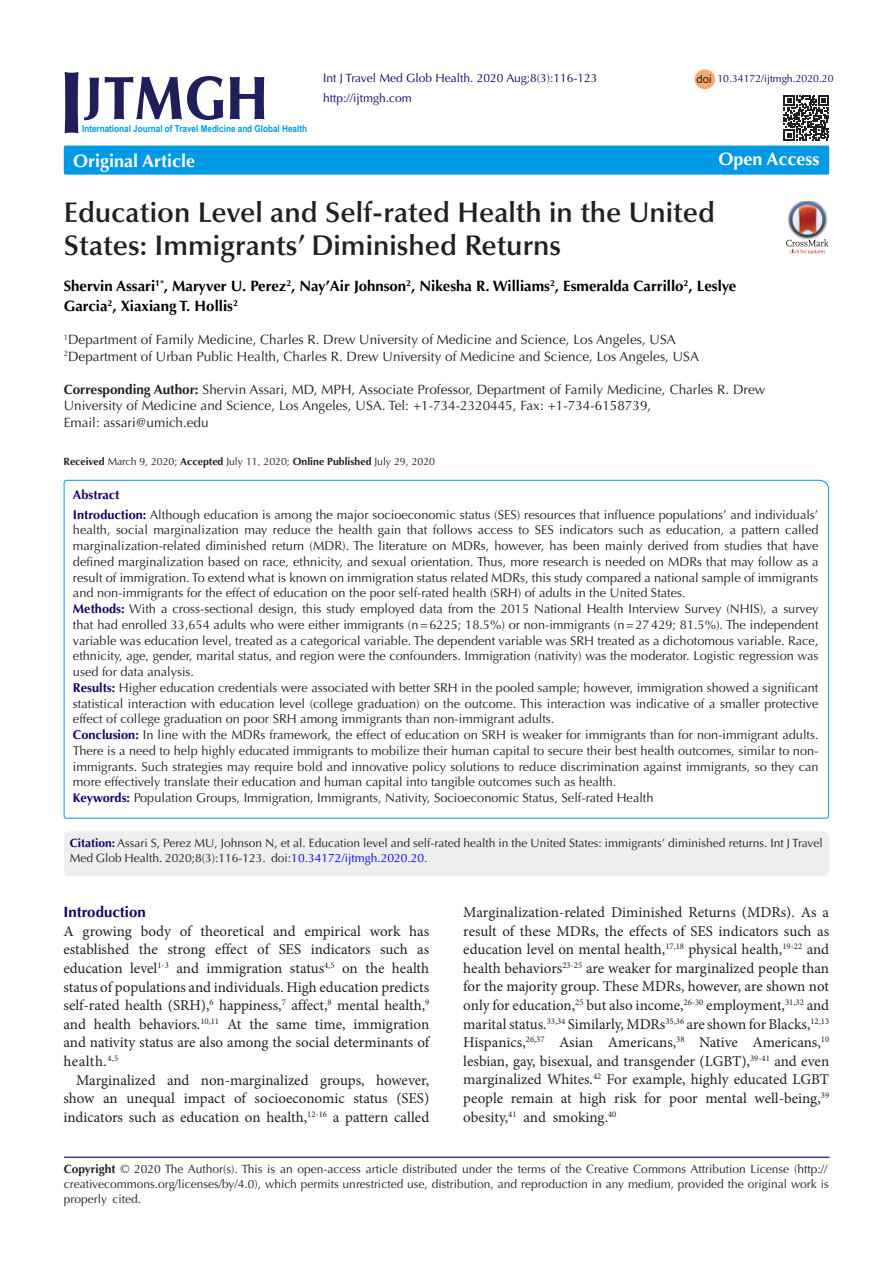
<style>
.page{position:relative;width:893px;height:1263px;background:#fff}
.page>*{position:absolute;margin:0;border:0;box-sizing:border-box;transform-origin:0 0}
.t1{font:900 85.65px "Optima LT Std";color:#201f5b;scale:.66 1}
.t2{font:900 61.2px "Optima LT Std";color:#201f5b;scale:.88 1}
.t3{font:900 50.55px "Optima LT Std";color:#201f5b}
.t4{font:600 28.5px/33px "Optima LT Std";color:#231f20}
.t5{font:700 18px "Optima LT Std";color:#fff}
.t6{font:15px/18.6px "Minion Pro";color:#231f20;text-align:justify}
.t7{font:700 15px/19.5px "Optima LT Std";color:#000}
.t8{font:700 15px "Optima LT Std";color:#190066}
.t9{font:13.5px/16.5px "Optima LT Std";color:#231f20}
.Default{font:12.75px/15.8px "Optima LT Std";color:#231f20;text-align:justify}
.Default-2{font:700 12.75px "Optima LT Std";color:#190066}
.t10{font:12px/15px "Optima LT Std";color:#231f20;text-align:justify}
.t11{font:12px "Optima LT Std";color:#190066}
.t12{font:11.25px "Arial";color:#231f20}
.t13{font:10.5px "Optima LT Std";color:#231f20}
.t14{font:10.5px "Optima LT Std";color:#190066}
.t15{font:700 9.6px "Arial";color:#0099e5;scale:.85 1}
.s1{font-weight:700}
.s2{font-weight:700;color:#190066}
.s3{color:#00f}
</style>
<div class="page">
<hr style="left:64px;top:1157px;width:765px;height:1px;background:#190066">
<div style="left:695px;top:69px;width:20px;height:20px;background:#f9a86f;border-radius:50%"></div>
<div style="left:64px;top:146px;width:765px;height:29px;background:#0099e5;border-radius:2px"></div>
<svg style="left:783px;top:95px;width:46px;height:46px"></svg>
<div style="left:65px;top:832px;width:763px;height:43px;background:#eee;border-radius:4px"></div>
<div style="left:64px;top:831px;width:765px;height:45px;border:2px solid #eee;border-radius:4px"></div>
<svg style="left:63px;top:479px;width:766px;height:340px"></svg>
<img style="left:798px;top:201px;width:18px;height:1px">
<svg style="left:786px;top:202px;width:43px;height:52px"></svg>
<p class="t1" style="left:61px;top:51px;width:35px">I</p>
<p class="t11" style="left:323px;top:71px;width:276px">Int J Travel Med Glob Health. 2020 Aug;8(3):116-123</p>
<p class="t12" style="left:697px;top:71px;width:17px">doi</p>
<p class="t14" style="left:717px;top:73px;width:118px">10.34172/ijtmgh.2020.20</p>
<p class="t2" style="left:104px;top:63px;width:188px">TMGH</p>
<p class="t3" style="left:86px;top:66px;width:18px">J</p>
<p class="t5" style="left:73px;top:150px;width:124px">Original Article</p>
<p class="t5" style="left:719px;top:149px;width:103px">Open Access</p>
<p class="t4" style="left:64px;top:196px;width:653px">Education Level and Self-rated Health in the United<br>States: Immigrants’ Diminished Returns</p>
<p class="t7" style="left:64px;top:277px;width:674px">Shervin Assari<sup>1*</sup>, Maryver U. Perez<sup>2</sup>, Nay’Air Johnson<sup>2</sup>, Nikesha R. Williams<sup>2</sup>, Esmeralda Carrillo<sup>2</sup>, Leslye<br>Garcia<sup>2</sup>, Xiaxiang T. Hollis<sup>2</sup></p>
<p class="t9" style="left:64px;top:332px;width:613px"><sup>1</sup>Department of Family Medicine, Charles R. Drew University of Medicine and Science, Los Angeles, USA</p>
<p class="t9" style="left:64px;top:348px;width:637px"><sup>2</sup>Department of Urban Public Health, Charles R. Drew University of Medicine and Science, Los Angeles, USA</p>
<p class="t9" style="left:64px;top:381px;width:703px"><span class="s1">Corresponding Author:</span> Shervin Assari, MD, MPH, Associate Professor, Department of Family Medicine, Charles R. Drew<br>University of Medicine and Science, Los Angeles, USA. Tel: +1-734-2320445, Fax: +1-734-6158739,</p>
<p class="t9" style="left:64px;top:414px;width:146px">Email: assari@umich.edu</p>
<p class="t11" style="left:323px;top:91px;width:90px">http://ijtmgh.com</p>
<p class="t15" style="left:82px;top:122px;width:266px">International Journal of Travel Medicine and Global Health</p>
<p class="t13" style="left:64px;top:456px;width:373px"><span class="s1">Received</span> March 9, 2020; <span class="s1">Accepted</span> July 11, 2020; <span class="s1">Online Published</span> July 29, 2020</p>
<p class="Default-2" style="left:73px;top:487px;width:48px">Abstract</p>
<p class="Default" style="left:73px;top:506px;width:747px"><span class="s2">Introduction:</span> Although education is among the major socioeconomic status (SES) resources that influence populations’ and individuals’ health, social marginalization may reduce the health gain that follows access to SES indicators such as education, a pattern called marginalization-related diminished return (MDR). The literature on MDRs, however, has been mainly derived from studies that have defined marginalization based on race, ethnicity, and sexual orientation. Thus, more research is needed on MDRs that may follow as a result of immigration. To extend what is known on immigration status related MDRs, this study compared a national sample of immigrants and non-immigrants for the effect of education on the poor self-rated health (SRH) of adults in the United States.</p>
<p class="Default" style="left:73px;top:601px;width:747px"><span class="s2">Methods:</span> With a cross-sectional design, this study employed data from the 2015 National Health Interview Survey (NHIS), a survey that had enrolled 33,654 adults who were either immigrants (n=6225; 18.5%) or non-immigrants (n=27429; 81.5%). The independent variable was education level, treated as a categorical variable. The dependent variable was SRH treated as a dichotomous variable. Race, ethnicity, age, gender, marital status, and region were the confounders. Immigration (nativity) was the moderator. Logistic regression was used for data analysis.</p>
<p class="Default" style="left:73px;top:680px;width:747px"><span class="s2">Results:</span> Higher education credentials were associated with better SRH in the pooled sample; however, immigration showed a significant statistical interaction with education level (college graduation) on the outcome. This interaction was indicative of a smaller protective effect of college graduation on poor SRH among immigrants than non-immigrant adults.</p>
<p class="Default" style="left:73px;top:727px;width:747px"><span class="s2">Conclusion:</span> In line with the MDRs framework, the effect of education on SRH is weaker for immigrants than for non-immigrant adults.<br>There is a need to help highly educated immigrants to mobilize their human capital to secure their best health outcomes, similar to non&shy;immigrants. Such strategies may require bold and innovative policy solutions to reduce discrimination against immigrants, so they can more effectively translate their education and human capital into tangible outcomes such as health.</p>
<p class="Default" style="left:73px;top:790px;width:582px"><span class="s2">Keywords:</span> Population Groups, Immigration, Immigrants, Nativity, Socioeconomic Status, Self-rated Health</p>
<p class="t10" style="left:70px;top:836px;width:754px"><span class="s2">Citation:</span> Assari S, Perez MU, Johnson N, et al. Education level and self-rated health in the United States: immigrants’ diminished returns. Int J Travel<br>Med Glob Health. 2020;8(3):116-123. doi:<span class="s3">10.34172/ijtmgh.2020.20</span>.</p>
<p class="t8" style="left:63px;top:903px;width:84px">Introduction</p>
<p class="t6" style="left:63px;top:922px;width:367px">A growing body of theoretical and empirical work has established the strong effect of SES indicators such as education level<sup>1-3</sup> and immigration status<sup>4,5</sup> on the health status of populations and individuals. High education predicts self-rated health (SRH),<sup>6</sup> happiness,<sup>7</sup> affect,<sup>8</sup> mental health,<sup>9 </sup>and health behaviors.<sup>10,11</sup> At the same time, immigration and nativity status are also among the social determinants of health.<sup>4,5</sup></p>
<p class="t6" style="left:63px;top:1070px;width:367px;text-indent:13px">Marginalized and non-marginalized groups, however, show an unequal impact of socioeconomic status (SES) indicators such as education on health,<sup>12-16</sup> a pattern called</p>
<p class="t6" style="left:463px;top:903px;width:367px">Marginalization-related Diminished Returns (MDRs). As a result of these MDRs, the effects of SES indicators such as education level on mental health,<sup>17,18</sup> physical health,<sup>19-22</sup> and health behaviors<sup>23-25</sup> are weaker for marginalized people than for the majority group. These MDRs, however, are shown not only for education,<sup>25</sup> but also income,<sup>26-30</sup> employment,<sup>31,32</sup> and marital status.<sup>33,34</sup> Similarly, MDRs<sup>35,36</sup> are shown for Blacks,<sup>12,13<br></sup>Hispanics,<sup>26,37</sup> Asian Americans,<sup>38</sup> Native Americans,<sup>10 </sup>lesbian, gay, bisexual, and transgender (LGBT),<sup>39-41</sup> and even marginalized Whites.<sup>42</sup> For example, highly educated LGBT people remain at high risk for poor mental well-being,<sup>39 </sup>obesity,<sup>41</sup> and smoking.<sup>40</sup></p>
<p class="t10" style="left:64px;top:1162px;width:766px"><span class="s1">Copyright</span> © 2020 The Author(s). This is an open-access article distributed under the terms of the Creative Commons Attribution License (http:// creativecommons.org/licenses/by/4.0), which permits unrestricted use, distribution, and reproduction in any medium, provided the original work is properly cited.</p>
</div>
